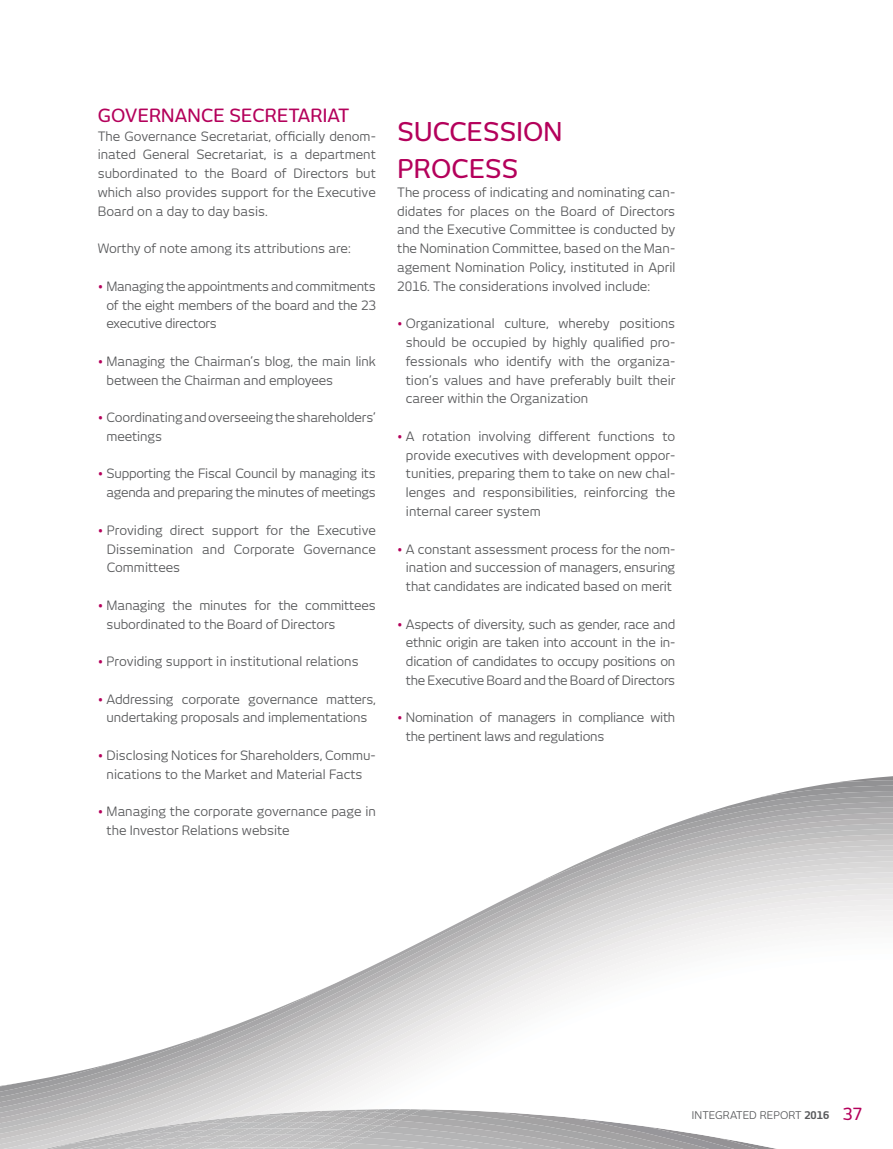
<style>
.page{position:relative;width:893px;height:1149px;background:#fff}
.page>*{position:absolute;margin:0;border:0;box-sizing:border-box;transform-origin:0 0}
.t1{font:500 25.5px/37.5px "New June";letter-spacing:.01em;color:#b4015b}
.t2{font:500 18px "New June";letter-spacing:.01em;color:#b4015b}
.t3{font:12.75px/18.8px "New June";letter-spacing:-.01em;color:#58595b;text-align:justify}
.t4{font:10.5px "New June";letter-spacing:.01em;color:#58595b}
.s1{color:#b4015b}
.s2{font-weight:700}
.s3{font-weight:500;font-size:16.5px;color:#b4015b}
</style>
<div class="page">
<svg style="left:0;top:1148px;width:776px;height:1px"></svg>
<svg style="left:0;top:776px;width:893px;height:357px"></svg>
<h2 class="t2" style="left:98px;top:105px;width:253px">GOVERNANCE SECRETARIAT</h2>
<p class="t3" style="left:98px;top:126px;width:280px">The Governance Secretariat, officially denom&shy;inated General Secretariat, is a department subordinated to the Board of Directors but which also provides support for the Executive Board on a day to day basis.</p>
<p class="t3" style="left:98px;top:239px;width:254px">Worthy of note among its attributions are:</p>
<p class="t3" style="left:106px;top:276px;width:271px;text-indent:-9px"><span class="s1">•</span> Managing the appointments and commitments of the eight members of the board and the 23 executive directors</p>
<p class="t3" style="left:107px;top:351px;width:271px;text-indent:-9px"><span class="s1">•</span> Managing the Chairman’s blog, the main link between the Chairman and employees</p>
<p class="t3" style="left:107px;top:408px;width:271px;text-indent:-9px"><span class="s1">•</span> Coordinating and overseeing the shareholders’ meetings</p>
<p class="t3" style="left:98px;top:464px;width:280px;text-align:right"><span class="s1">•</span> Supporting the Fiscal Council by managing its agenda and preparing the minutes of meetings</p>
<p class="t3" style="left:107px;top:520px;width:271px;text-indent:-9px"><span class="s1">•</span> Providing direct support for the Executive Dissemination and Corporate Governance Committees</p>
<p class="t3" style="left:107px;top:595px;width:271px;text-indent:-9px"><span class="s1">•</span> Managing the minutes for the committees subordinated to the Board of Directors</p>
<p class="t3" style="left:98px;top:651px;width:262px"><span class="s1">•</span> Providing support in institutional relations</p>
<p class="t3" style="left:98px;top:689px;width:280px;text-align:center"><span class="s1">•</span> Addressing corporate governance matters, undertaking proposals and implementations</p>
<p class="t3" style="left:98px;top:745px;width:280px;text-align:center"><span class="s1">•</span> Disclosing Notices for Shareholders, Commu&shy;nications to the Market and Material Facts</p>
<p class="t3" style="left:107px;top:801px;width:271px;text-indent:-9px"><span class="s1">•</span> Managing the corporate governance page in the Investor Relations website</p>
<h1 class="t1" style="left:397px;top:112px;width:167px">SUCCESSION<br>PROCESS</h1>
<p class="t3" style="left:397px;top:183px;width:280px">The process of indicating and nominating can&shy;didates for places on the Board of Directors and the Executive Committee is conducted by the Nomination Committee, based on the Man&shy;agement Nomination Policy, instituted in April 2016. The considerations involved include:</p>
<p class="t3" style="left:406px;top:314px;width:271px;text-indent:-9px"><span class="s1">•</span> Organizational culture, whereby positions should be occupied by highly qualified pro&shy;fessionals who identify with the organiza&shy;tion’s values and have preferably built their career within the Organization</p>
<p class="t3" style="left:406px;top:426px;width:271px;text-indent:-9px"><span class="s1">•</span> A rotation involving different functions to provide executives with development oppor&shy;tunities, preparing them to take on new chal&shy;lenges and responsibilities, reinforcing the internal career system</p>
<p class="t3" style="left:406px;top:539px;width:271px;text-indent:-9px"><span class="s1">•</span> A constant assessment process for the nom&shy;ination and succession of managers, ensuring that candidates are indicated based on merit</p>
<p class="t3" style="left:406px;top:614px;width:271px;text-indent:-9px"><span class="s1">•</span> Aspects of diversity, such as gender, race and ethnic origin are taken into account in the in&shy;dication of candidates to occupy positions on the Executive Board and the Board of Directors</p>
<p class="t3" style="left:406px;top:708px;width:271px;text-indent:-9px"><span class="s1">•</span> Nomination of managers in compliance with the pertinent laws and regulations</p>
<p class="t4" style="left:692px;top:1108px;width:172px">INTEGRATED REPORT <span class="s2">2016</span> <span class="s3">37</span></p>
</div>
